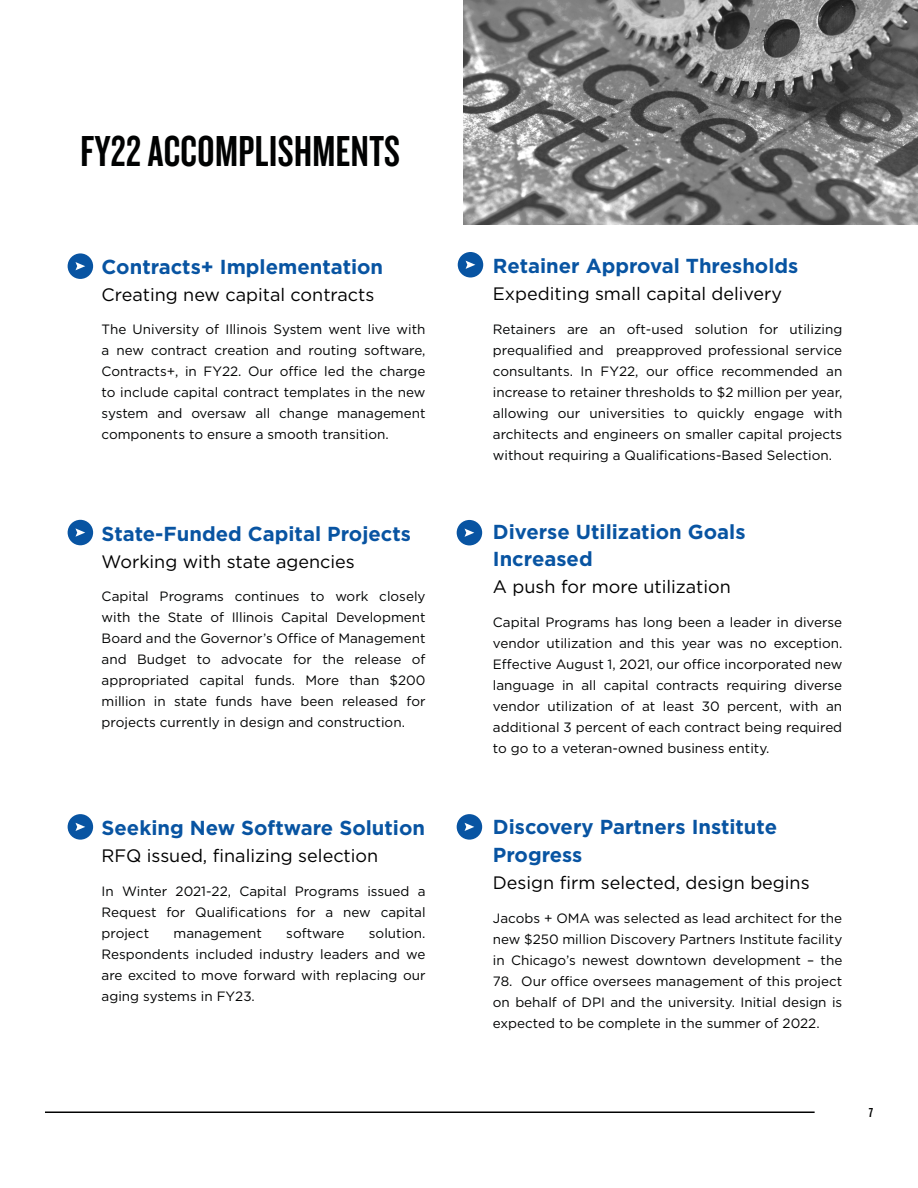
<style>
.page{position:relative;width:918px;height:1188px;background:#fff}
.page>*{position:absolute;margin:0;border:0;box-sizing:border-box;transform-origin:0 0}
.H2__T2{font:45px "Knockout 48 Featherweight";letter-spacing:.01em;color:#010202}
.H3__SH3{font:700 20.25px/27.8px "Gotham";color:#0854a2}
.H4{font:18px "Gotham";color:#000}
.P__Basic_Content{font:13.5px/21px "Gotham";color:#010202;text-align:justify}
.t1{font:13.5px "Knockout 48 Featherweight";color:#010202}
</style>
<div class="page">
<div style="left:457px;top:814px;width:25px;height:26px;background:#0854a2;border-radius:50%"></div>
<svg style="left:465px;top:823px;width:9px;height:8px"></svg>
<div style="left:68px;top:814px;width:25px;height:26px;background:#0854a2;border-radius:50%"></div>
<svg style="left:75px;top:823px;width:10px;height:8px"></svg>
<div style="left:457px;top:520px;width:25px;height:25px;background:#0854a2;border-radius:50%"></div>
<svg style="left:465px;top:529px;width:9px;height:8px"></svg>
<div style="left:68px;top:520px;width:25px;height:25px;background:#0854a2;border-radius:50%"></div>
<svg style="left:75px;top:528px;width:10px;height:9px"></svg>
<div style="left:458px;top:252px;width:25px;height:26px;background:#0854a2;border-radius:50%"></div>
<svg style="left:466px;top:261px;width:9px;height:8px"></svg>
<div style="left:68px;top:253px;width:25px;height:26px;background:#0854a2;border-radius:50%"></div>
<svg style="left:75px;top:262px;width:10px;height:8px"></svg>
<img style="left:463px;top:0;width:455px;height:224px">
<hr style="left:45px;top:1112px;width:770px;height:1px;background:#010202">
<h2 class="H2__T2" style="left:80px;top:124px;width:321px">FY22 ACCOMPLISHMENTS</h2>
<h3 class="H3__SH3" style="left:102px;top:252px;width:283px">Contracts+ Implementation</h3>
<h4 class="H4" style="left:102px;top:283px;width:274px">Creating new capital contracts</h4>
<p class="P__Basic_Content" style="left:102px;top:319px;width:326px">The University of Illinois System went live with a new contract creation and routing software, Contracts+, in FY22. Our office led the charge to include capital contract templates in the new system and oversaw all change management components to ensure a smooth transition.</p>
<h3 class="H3__SH3" style="left:102px;top:519px;width:311px">State-Funded Capital Projects</h3>
<h4 class="H4" style="left:102px;top:550px;width:255px">Working with state agencies</h4>
<p class="P__Basic_Content" style="left:102px;top:586px;width:325px">Capital Programs continues to work closely with the State of Illinois Capital Development Board and the Governor’s Office of Management and Budget to advocate for the release of appropriated capital funds. More than $200 million in state funds have been released for projects currently in design and construction.</p>
<h3 class="H3__SH3" style="left:102px;top:814px;width:325px">Seeking New Software Solution</h3>
<h4 class="H4" style="left:102px;top:844px;width:278px">RFQ issued, finalizing selection</h4>
<p class="P__Basic_Content" style="left:102px;top:880px;width:326px">In Winter 2021-22, Capital Programs issued a Request for Qualifications for a new capital project</p>
<p class="P__Basic_Content" style="left:174px;top:922px;width:90px">management</p>
<p class="P__Basic_Content" style="left:286px;top:922px;width:60px">software</p>
<p class="P__Basic_Content" style="left:102px;top:922px;width:325px;text-indent:267px">solution.<br>Respondents included industry leaders and we are excited to move forward with replacing our aging systems in FY23.</p>
<h3 class="H3__SH3" style="left:493px;top:252px;width:307px">Retainer Approval Thresholds</h3>
<h4 class="H4" style="left:493px;top:282px;width:291px">Expediting small capital delivery</h4>
<p class="P__Basic_Content" style="left:493px;top:318px;width:351px">Retainers are an oft-used solution for utilizing prequalified and preapproved professional service consultants. In FY22, our office recommended an increase to retainer thresholds to $2 million per year, allowing our universities to quickly engage with architects and engineers on smaller capital projects without requiring a Qualifications-Based Selection.</p>
<h3 class="H3__SH3" style="left:493px;top:518px;width:254px">Diverse Utilization Goals<br>Increased</h3>
<h4 class="H4" style="left:493px;top:576px;width:240px">A push for more utilization</h4>
<p class="P__Basic_Content" style="left:493px;top:612px;width:351px">Capital Programs has long been a leader in diverse vendor utilization and this year was no exception.<br>Effective August 1, 2021, our office incorporated new language in all capital contracts requiring diverse vendor utilization of at least 30 percent, with an additional 3 percent of each contract being required to go to a veteran-owned business entity.</p>
<h3 class="H3__SH3" style="left:493px;top:813px;width:286px">Discovery Partners Institute<br>Progress</h3>
<h4 class="H4" style="left:493px;top:871px;width:318px">Design firm selected, design begins</h4>
<p class="P__Basic_Content" style="left:493px;top:907px;width:351px">Jacobs + OMA was selected as lead architect for the new $250 million Discovery Partners Institute facility in Chicago’s newest downtown development – the</p>
<p class="P__Basic_Content" style="left:493px;top:970px;width:351px">78. Our office oversees management of this project on behalf of DPI and the university. Initial design is expected to be complete in the summer of 2022.</p>
<p class="t1" style="left:869px;top:1104px;width:6px">7</p>
</div>
